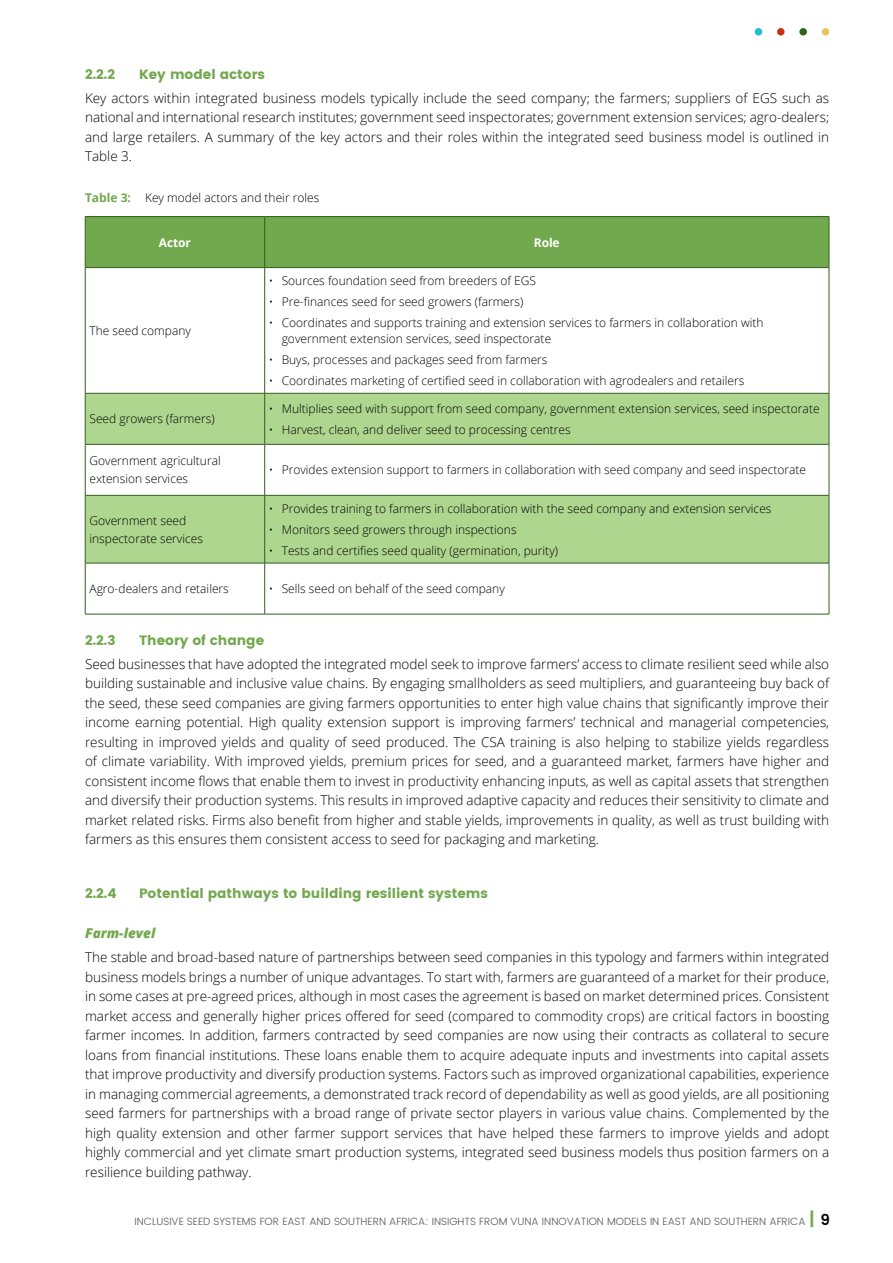
<style>
.page{position:relative;width:893px;height:1263px;background:#fff}
.page>*{position:absolute;margin:0;border:0;box-sizing:border-box;transform-origin:0 0}
.Body_text{font:300 13.5px/19.5px "Open Sans";color:#000;text-align:justify}
.t1{font:13.5px "Poppins";color:#72a84e}
.t2{font:italic 800 13.5px "Open Sans";color:#72a84e}
.Table_Body_Text{font:300 12px/18px "Open Sans";color:#000}
.Table_Heading{font:300 12px "Open Sans";color:#000}
.Table_Header_text{font:700 12px "Open Sans";letter-spacing:-.01em;color:#fff}
.t3{font:300 10.5px "Poppins";color:#58595b}
.s1{font-weight:700;color:#72a84e}
.s2{font-weight:600;font-size:18px;color:#72a84e}
.s3{font-weight:600;font-size:15px;color:#000}
</style>
<div class="page">
<div style="left:86px;top:217px;width:743px;height:50px;background:#72a84e"></div>
<svg style="left:86px;top:394px;width:743px;height:169px;fill:#aed68f"></svg>
<hr style="left:264px;top:217px;width:1px;height:50px;background:#315f1e">
<hr style="left:264px;top:268px;width:1px;height:125px;background:#315f1e">
<hr style="left:85px;top:393px;width:180px;height:1px;background:#315f1e">
<hr style="left:265px;top:393px;width:564px;height:1px;background:#315f1e">
<hr style="left:264px;top:393px;width:1px;height:51px;background:#315f1e">
<hr style="left:85px;top:444px;width:180px;height:1px;background:#315f1e">
<hr style="left:265px;top:444px;width:564px;height:1px;background:#315f1e">
<hr style="left:264px;top:444px;width:1px;height:51px;background:#315f1e">
<hr style="left:85px;top:495px;width:180px;height:1px;background:#315f1e">
<hr style="left:265px;top:495px;width:564px;height:1px;background:#315f1e">
<hr style="left:264px;top:495px;width:1px;height:68px;background:#315f1e">
<hr style="left:85px;top:563px;width:180px;height:1px;background:#315f1e">
<hr style="left:265px;top:563px;width:564px;height:1px;background:#315f1e">
<hr style="left:264px;top:563px;width:1px;height:51px;background:#315f1e">
<hr style="left:85px;top:268px;width:1px;height:125px;background:#315f1e">
<hr style="left:829px;top:268px;width:1px;height:125px;background:#315f1e">
<hr style="left:85px;top:393px;width:1px;height:51px;background:#315f1e">
<hr style="left:829px;top:393px;width:1px;height:51px;background:#315f1e">
<hr style="left:85px;top:444px;width:1px;height:51px;background:#315f1e">
<hr style="left:829px;top:444px;width:1px;height:51px;background:#315f1e">
<hr style="left:85px;top:495px;width:1px;height:68px;background:#315f1e">
<hr style="left:829px;top:495px;width:1px;height:68px;background:#315f1e">
<hr style="left:85px;top:563px;width:1px;height:51px;background:#315f1e">
<hr style="left:829px;top:563px;width:1px;height:51px;background:#315f1e">
<hr style="left:85px;top:614px;width:180px;height:1px;background:#315f1e">
<hr style="left:265px;top:614px;width:564px;height:1px;background:#315f1e">
<hr style="left:85px;top:216px;width:180px;height:1px;background:#315f1e">
<hr style="left:85px;top:217px;width:1px;height:50px;background:#315f1e">
<hr style="left:265px;top:216px;width:564px;height:1px;background:#315f1e">
<hr style="left:829px;top:217px;width:1px;height:50px;background:#315f1e">
<hr style="left:85px;top:267px;width:180px;height:1px;background:#315f1e">
<hr style="left:265px;top:267px;width:564px;height:1px;background:#315f1e">
<svg style="left:755px;top:28px;width:7px;height:8px"></svg>
<svg style="left:799px;top:28px;width:8px;height:8px"></svg>
<svg style="left:777px;top:28px;width:7px;height:8px"></svg>
<svg style="left:822px;top:28px;width:7px;height:8px"></svg>
<h3 class="t1" style="left:85px;top:66px;width:32px">2.2.2</h3>
<h3 class="t1" style="left:139px;top:66px;width:127px">Key model actors</h3>
<p class="Body_text" style="left:85px;top:88px;width:746px">Key actors within integrated business models typically include the seed company; the farmers; suppliers of EGS such as national and international research institutes; government seed inspectorates; government extension services; agro-dealers; and large retailers. A summary of the key actors and their roles within the integrated seed business model is outlined in Table 3.</p>
<p class="Table_Heading" style="left:85px;top:189px;width:236px"><span class="s1">Table 3:</span> Key model actors and their roles</p>
<p class="Table_Header_text" style="left:159px;top:234px;width:34px">Actor</p>
<p class="Table_Header_text" style="left:534px;top:234px;width:27px">Role</p>
<p class="Table_Body_Text" style="left:89px;top:321px;width:103px">The seed company</p>
<p class="Table_Body_Text" style="left:89px;top:410px;width:127px">Seed growers (farmers)</p>
<p class="Table_Body_Text" style="left:269px;top:272px;width:269px">• Sources foundation seed from breeders of EGS</p>
<p class="Table_Body_Text" style="left:269px;top:292px;width:256px">• Pre-finances seed for seed growers (farmers)</p>
<p class="Table_Body_Text" style="left:282px;top:314px;width:483px;line-height:16.5px;text-indent:-13px">• Coordinates and supports training and extension services to farmers in collaboration with government extension services, seed inspectorate</p>
<p class="Table_Body_Text" style="left:269px;top:350px;width:280px">• Buys, processes and packages seed from farmers</p>
<p class="Table_Body_Text" style="left:269px;top:371px;width:477px">• Coordinates marketing of certified seed in collaboration with agrodealers and retailers</p>
<p class="Table_Body_Text" style="left:269px;top:399px;width:552px">• Multiplies seed with support from seed company, government extension services, seed inspectorate</p>
<p class="Table_Body_Text" style="left:269px;top:420px;width:303px">• Harvest, clean, and deliver seed to processing centres</p>
<p class="Table_Body_Text" style="left:89px;top:452px;width:133px">Government agricultural extension services</p>
<p class="Table_Body_Text" style="left:269px;top:461px;width:539px">• Provides extension support to farmers in collaboration with seed company and seed inspectorate</p>
<p class="Table_Body_Text" style="left:89px;top:511px;width:115px">Government seed inspectorate services</p>
<p class="Table_Body_Text" style="left:269px;top:499px;width:504px">• Provides training to farmers in collaboration with the seed company and extension services</p>
<p class="Table_Body_Text" style="left:269px;top:520px;width:249px">• Monitors seed growers through inspections</p>
<p class="Table_Body_Text" style="left:269px;top:541px;width:291px">• Tests and certifies seed quality (germination, purity)</p>
<p class="Table_Body_Text" style="left:89px;top:579px;width:141px">Agro-dealers and retailers</p>
<p class="Table_Body_Text" style="left:269px;top:579px;width:237px">• Sells seed on behalf of the seed company</p>
<h3 class="t1" style="left:85px;top:632px;width:32px">2.2.3</h3>
<h3 class="t1" style="left:139px;top:632px;width:127px">Theory of change</h3>
<p class="Body_text" style="left:85px;top:653px;width:746px">Seed businesses that have adopted the integrated model seek to improve farmers’ access to climate resilient seed while also building sustainable and inclusive value chains. By engaging smallholders as seed multipliers, and guaranteeing buy back of the seed, these seed companies are giving farmers opportunities to enter high value chains that significantly improve their income earning potential. High quality extension support is improving farmers’ technical and managerial competencies, resulting in improved yields and quality of seed produced. The CSA training is also helping to stabilize yields regardless of climate variability. With improved yields, premium prices for seed, and a guaranteed market, farmers have higher and consistent income flows that enable them to invest in productivity enhancing inputs, as well as capital assets that strengthen and diversify their production systems. This results in improved adaptive capacity and reduces their sensitivity to climate and market related risks. Firms also benefit from higher and stable yields, improvements in quality, as well as trust building with farmers as this ensures them consistent access to seed for packaging and marketing.</p>
<h3 class="t1" style="left:85px;top:885px;width:33px">2.2.4</h3>
<h3 class="t1" style="left:139px;top:885px;width:350px">Potential pathways to building resilient systems</h3>
<h4 class="t2" style="left:85px;top:923px;width:72px">Farm-level</h4>
<p class="Body_text" style="left:85px;top:947px;width:746px">The stable and broad-based nature of partnerships between seed companies in this typology and farmers within integrated business models brings a number of unique advantages. To start with, farmers are guaranteed of a market for their produce, in some cases at pre-agreed prices, although in most cases the agreement is based on market determined prices. Consistent market access and generally higher prices offered for seed (compared to commodity crops) are critical factors in boosting farmer incomes. In addition, farmers contracted by seed companies are now using their contracts as collateral to secure loans from financial institutions. These loans enable them to acquire adequate inputs and investments into capital assets that improve productivity and diversify production systems. Factors such as improved organizational capabilities, experience in managing commercial agreements, a demonstrated track record of dependability as well as good yields, are all positioning seed farmers for partnerships with a broad range of private sector players in various value chains. Complemented by the high quality extension and other farmer support services that have helped these farmers to improve yields and adopt highly commercial and yet climate smart production systems, integrated seed business models thus position farmers on a resilience building pathway.</p>
<p class="t3" style="left:134px;top:1213px;width:697px">INCLUSIVE SEED SYSTEMS FOR EAST AND SOUTHERN AFRICA: INSIGHTS FROM VUNA INNOVATION MODELS IN EAST AND SOUTHERN AFRICA <span class="s2">|</span> <span class="s3">9</span></p>
</div>
